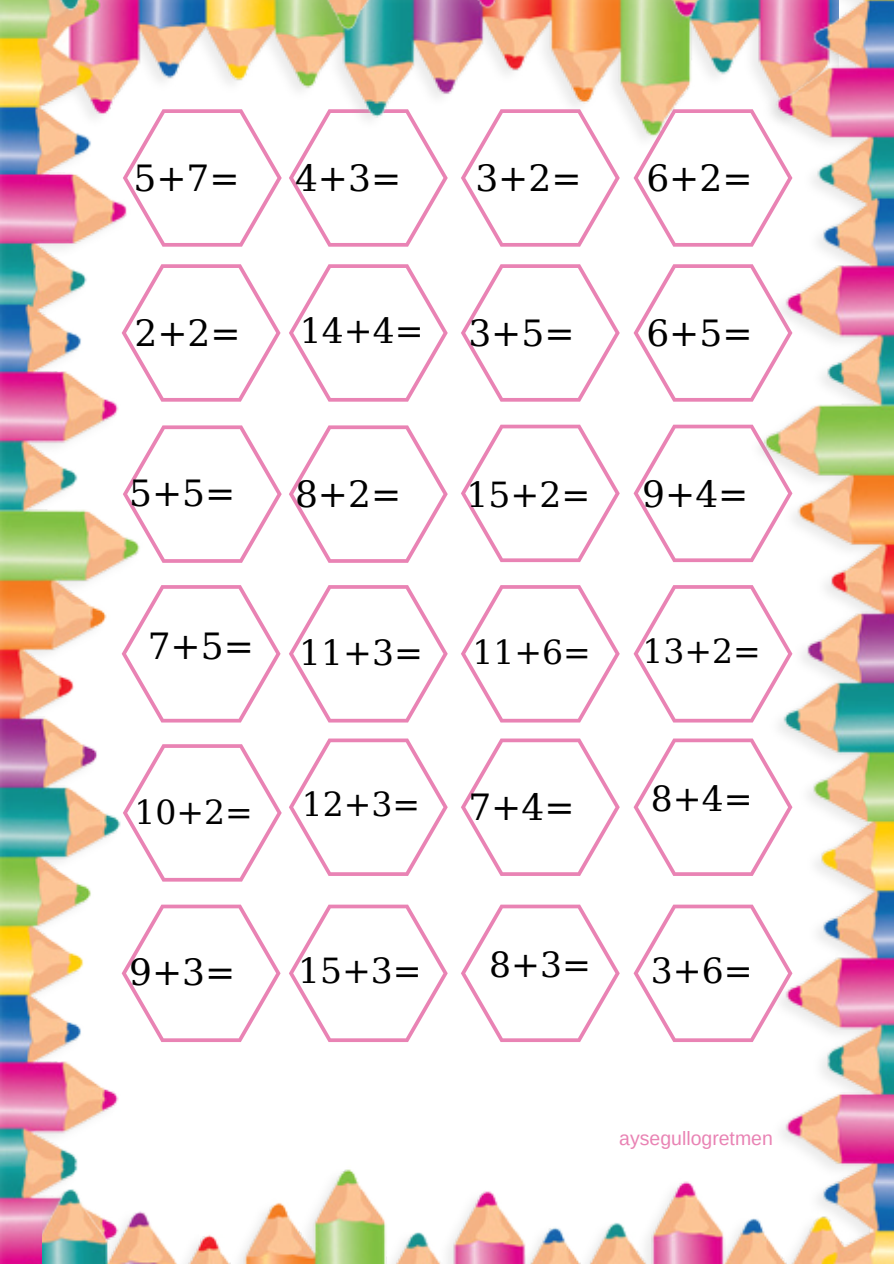
<style>
.page{position:relative;width:894px;height:1264px;background:#fff}
.page>*{position:absolute;margin:0;border:0;box-sizing:border-box;transform-origin:0 0}
.t1{font:36px "DejaVu Serif";color:#000}
.t2{font:34.5px "DejaVu Serif";color:#000}
.t3{font:33px "DejaVu Serif";color:#000}
.t4{font:19.5px "Arimo";color:#e983b4}
</style>
<div class="page">
<img style="left:0;top:0;width:42px;height:1263px">
<img style="left:42px;top:0;width:851px;height:1263px">
<p class="t1" style="left:133px;top:157px;width:108px">5+7=</p>
<p class="t1" style="left:295px;top:157px;width:108px">4+3=</p>
<p class="t1" style="left:475px;top:157px;width:108px">3+2=</p>
<p class="t1" style="left:646px;top:157px;width:108px">6+2=</p>
<p class="t1" style="left:134px;top:312px;width:108px">2+2=</p>
<p class="t2" style="left:300px;top:311px;width:125px">14+4=</p>
<p class="t1" style="left:468px;top:312px;width:108px">3+5=</p>
<p class="t1" style="left:646px;top:312px;width:108px">6+5=</p>
<p class="t1" style="left:129px;top:472px;width:108px">5+5=</p>
<p class="t1" style="left:295px;top:473px;width:108px">8+2=</p>
<p class="t2" style="left:466px;top:474px;width:125px">15+2=</p>
<p class="t1" style="left:642px;top:473px;width:108px">9+4=</p>
<p class="t1" style="left:148px;top:625px;width:108px">7+5=</p>
<p class="t3" style="left:134px;top:793px;width:120px">10+2=</p>
<p class="t2" style="left:299px;top:633px;width:125px">11+3=</p>
<p class="t3" style="left:472px;top:633px;width:120px">11+6=</p>
<p class="t3" style="left:642px;top:632px;width:120px">13+2=</p>
<p class="t3" style="left:302px;top:785px;width:120px">12+3=</p>
<p class="t1" style="left:468px;top:786px;width:108px">7+4=</p>
<p class="t2" style="left:650px;top:778px;width:103px">8+4=</p>
<p class="t1" style="left:129px;top:951px;width:108px">9+3=</p>
<p class="t2" style="left:298px;top:951px;width:125px">15+3=</p>
<p class="t2" style="left:489px;top:944px;width:103px">8+3=</p>
<p class="t2" style="left:650px;top:951px;width:103px">3+6=</p>
<p class="t4" style="left:619px;top:1127px;width:155px">aysegullogretmen</p>
</div>
